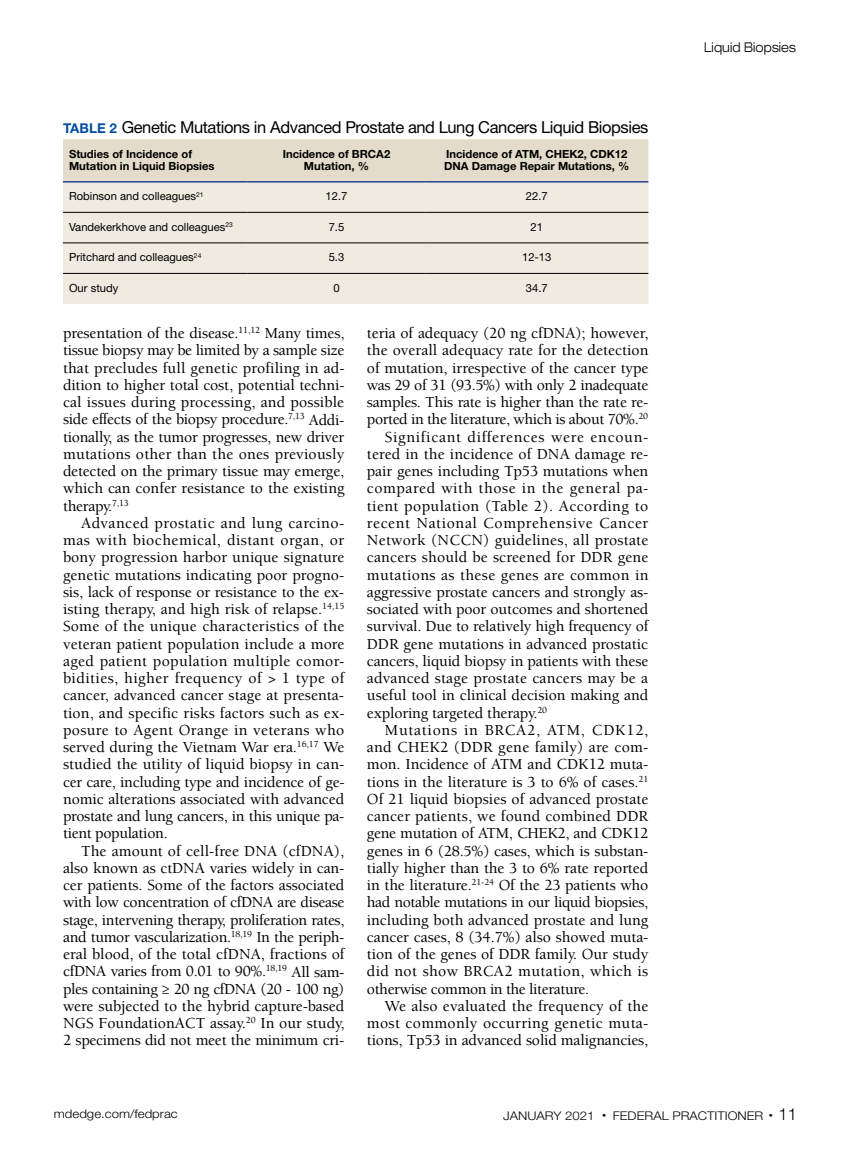
<style>
.page{position:relative;width:851px;height:1161px;background:#fff}
.page>*{position:absolute;margin:0;border:0;box-sizing:border-box;transform-origin:0 0}
.t1{font:16.5px "Helvetica Neue LT Std";letter-spacing:-.025em;color:#000}
.t2{font:500 15.75px/17.2px "Berkeley Std";letter-spacing:-.005em;color:#000;text-align:justify}
.t3{font:500 15.75px "Berkeley Std";letter-spacing:-.025em;color:#000}
.t4{font:500 15.75px "Berkeley Std";letter-spacing:.02em;color:#000}
.t5{font:500 15.75px "Berkeley Std";letter-spacing:.015em;color:#000}
.t6{font:500 15.75px "Berkeley Std";letter-spacing:.045em;color:#000}
.t7{font:500 15.75px "Berkeley Std";letter-spacing:.025em;color:#000}
.t8{font:500 15.75px "Berkeley Std";letter-spacing:.04em;color:#000}
.t9{font:500 15.75px "Berkeley Std";letter-spacing:.035em;color:#000}
.t10{font:300 expanded 13.5px "Helvetica Neue LT Std";letter-spacing:.01em;color:#000;scale:.9 1}
.t11{font:300 12px "Helvetica Neue LT Std";color:#000;scale:1.1 1}
.t12{font:700 11.25px/12px "Helvetica Neue LT Std";color:#000}
.t13{font:11.25px "Helvetica Neue LT Std";color:#000}
.s1{font-weight:700;font-size:13.5px;color:#034ea2}
.s2{font-size:16.5px}
</style>
<div class="page">
<div style="left:63px;top:139px;width:585px;height:42px;background:#e4dcca"></div>
<div style="left:63px;top:183px;width:585px;height:121px;background:#efebe1"></div>
<hr style="left:63px;top:181px;width:185px;height:2px;background:#25408f">
<hr style="left:248px;top:181px;width:177px;height:2px;background:#25408f">
<hr style="left:425px;top:181px;width:223px;height:2px;background:#25408f">
<hr style="left:63px;top:212px;width:185px;height:1px;background:#000">
<hr style="left:248px;top:212px;width:177px;height:1px;background:#000">
<hr style="left:425px;top:212px;width:223px;height:1px;background:#000">
<hr style="left:63px;top:243px;width:185px;height:1px;background:#000">
<hr style="left:248px;top:243px;width:177px;height:1px;background:#000">
<hr style="left:425px;top:243px;width:223px;height:1px;background:#000">
<hr style="left:63px;top:273px;width:185px;height:1px;background:#000">
<hr style="left:248px;top:273px;width:177px;height:1px;background:#000">
<hr style="left:425px;top:273px;width:223px;height:1px;background:#000">
<p class="t1" style="left:63px;top:118px;width:587px"><span class="s1">TABLE 2</span> Genetic Mutations in Advanced Prostate and Lung Cancers Liquid Biopsies</p>
<p class="t12" style="left:69px;top:148px;width:147px">Studies of Incidence of<br>Mutation in Liquid Biopsies</p>
<p class="t12" style="left:283px;top:148px;width:109px;text-align:center">Incidence of BRCA2<br>Mutation, %</p>
<p class="t12" style="left:444px;top:148px;width:186px">Incidence of ATM, CHEK2, CDK12<br>DNA Damage Repair Mutations, %</p>
<p class="t13" style="left:69px;top:190px;width:136px">Robinson and colleagues<sup>21</sup></p>
<p class="t13" style="left:325px;top:190px;width:23px">12.7</p>
<p class="t13" style="left:526px;top:190px;width:23px">22.7</p>
<p class="t13" style="left:69px;top:220px;width:165px">Vandekerkhove and colleagues<sup>23</sup></p>
<p class="t13" style="left:328px;top:220px;width:17px">7.5</p>
<p class="t13" style="left:530px;top:220px;width:14px">21</p>
<p class="t13" style="left:69px;top:251px;width:134px">Pritchard and colleagues<sup>24</sup></p>
<p class="t13" style="left:328px;top:251px;width:17px">5.3</p>
<p class="t13" style="left:522px;top:251px;width:31px">12-13</p>
<p class="t13" style="left:69px;top:281px;width:51px">Our study</p>
<p class="t13" style="left:333px;top:281px;width:8px">0</p>
<p class="t13" style="left:526px;top:281px;width:23px">34.7</p>
<p class="t2" style="left:63px;top:325px;width:283px">presentation of the disease.<sup>11,12</sup> Many times, tissue biopsy may be limited by a sample size that precludes full genetic profiling in ad&shy;dition to higher total cost, potential techni&shy;cal issues during processing, and possible side effects of the biopsy procedure.<sup>7,13</sup> Addi&shy;tionally, as the tumor progresses, new driver mutations other than the ones previously detected on the primary tissue may emerge, which can confer resistance to the existing therapy.<sup>7,13</sup></p>
<p class="t2" style="left:63px;top:515px;width:283px;text-indent:18px">Advanced prostatic and lung carcino&shy;mas with biochemical, distant organ, or bony progression harbor unique signature genetic mutations indicating poor progno&shy;sis, lack of response or resistance to the ex&shy;isting therapy, and high risk of relapse.<sup>14,15<br></sup>Some of the unique characteristics of the veteran patient population include a more aged patient population multiple comor&shy;bidities, higher frequency of &gt; 1 type of cancer, advanced cancer stage at presenta&shy;tion, and specific risks factors such as ex&shy;posure to Agent Orange in veterans who served during the Vietnam War era.<sup>16,17</sup> We studied the utility of liquid biopsy in can&shy;cer care, including type and incidence of ge&shy;nomic alterations associated with advanced prostate and lung cancers, in this unique pa&shy;tient population.</p>
<p class="t2" style="left:63px;top:842px;width:283px;text-indent:18px">The amount of cell-free DNA (cfDNA), also known as ctDNA varies widely in can&shy;cer patients. Some of the factors associated with low concentration of cfDNA are disease stage, intervening therapy, proliferation rates, and tumor vascularization.<sup>18,19</sup> In the periph&shy;eral blood, of the total cfDNA, fractions of cfDNA varies from 0.01 to 90%.<sup>18,19</sup> All sam&shy;ples containing ≥ 20 ng cfDNA (20 - 100 ng) were subjected to the hybrid capture-based NGS FoundationACT assay.<sup>20</sup> In our study, 2 specimens did not meet the minimum cri-</p>
<p class="t2" style="left:367px;top:325px;width:283px">teria of adequacy (20 ng cfDNA); however,</p>
<p class="t2" style="left:367px;top:342px;width:283px">the overall adequacy rate for the detection</p>
<p class="t2" style="left:367px;top:359px;width:283px">of mutation, irrespective of the cancer type</p>
<p class="t3" style="left:367px;top:377px;width:283px">was 29 of 31 (93.5%) with only 2 inadequate</p>
<p class="t2" style="left:367px;top:394px;width:283px">samples. This rate is higher than the rate re-</p>
<p class="t3" style="left:367px;top:411px;width:283px">ported in the literature, which is about 70%.<sup>20</sup></p>
<p class="t6" style="left:385px;top:428px;width:265px">Significant differences were encoun-</p>
<p class="t2" style="left:367px;top:446px;width:283px">tered in the incidence of DNA damage re-</p>
<p class="t2" style="left:367px;top:463px;width:283px">pair genes including Tp53 mutations when</p>
<p class="t9" style="left:367px;top:480px;width:283px">compared with those in the general pa-</p>
<p class="t7" style="left:367px;top:497px;width:283px">tient population (Table 2). According to</p>
<p class="t8" style="left:367px;top:515px;width:283px">recent National Comprehensive Cancer</p>
<p class="t5" style="left:367px;top:532px;width:283px">Network (NCCN) guidelines, all prostate</p>
<p class="t2" style="left:367px;top:549px;width:283px">cancers should be screened for DDR gene</p>
<p class="t4" style="left:367px;top:566px;width:283px">mutations as these genes are common in</p>
<p class="t2" style="left:367px;top:584px;width:283px">aggressive prostate cancers and strongly as-</p>
<p class="t2" style="left:367px;top:601px;width:283px">sociated with poor outcomes and shortened</p>
<p class="t2" style="left:367px;top:618px;width:283px">survival. Due to relatively high frequency of</p>
<p class="t2" style="left:367px;top:635px;width:283px">DDR gene mutations in advanced prostatic</p>
<p class="t2" style="left:367px;top:653px;width:283px">cancers, liquid biopsy in patients with these</p>
<p class="t2" style="left:367px;top:670px;width:283px">advanced stage prostate cancers may be a</p>
<p class="t2" style="left:367px;top:687px;width:283px">useful tool in clinical decision making and</p>
<p class="t2" style="left:367px;top:704px;width:182px">exploring targeted therapy.<sup>20</sup></p>
<p class="t6" style="left:385px;top:722px;width:265px">Mutations in BRCA2, ATM, CDK12,</p>
<p class="t5" style="left:367px;top:739px;width:283px">and CHEK2 (DDR gene family) are com-</p>
<p class="t2" style="left:367px;top:756px;width:283px">mon. Incidence of ATM and CDK12 muta-</p>
<p class="t2" style="left:367px;top:773px;width:283px">tions in the literature is 3 to 6% of cases.<sup>21</sup></p>
<p class="t2" style="left:367px;top:791px;width:283px">Of 21 liquid biopsies of advanced prostate</p>
<p class="t2" style="left:367px;top:808px;width:283px">cancer patients, we found combined DDR</p>
<p class="t3" style="left:367px;top:825px;width:283px">gene mutation of ATM, CHEK2, and CDK12</p>
<p class="t2" style="left:367px;top:842px;width:283px">genes in 6 (28.5%) cases, which is substan-</p>
<p class="t2" style="left:367px;top:860px;width:283px">tially higher than the 3 to 6% rate reported</p>
<p class="t2" style="left:367px;top:877px;width:283px">in the literature.<sup>21-24</sup> Of the 23 patients who</p>
<p class="t3" style="left:367px;top:894px;width:283px">had notable mutations in our liquid biopsies,</p>
<p class="t2" style="left:367px;top:911px;width:283px">including both advanced prostate and lung</p>
<p class="t2" style="left:367px;top:929px;width:283px">cancer cases, 8 (34.7%) also showed muta-</p>
<p class="t2" style="left:367px;top:946px;width:283px">tion of the genes of DDR family. Our study</p>
<p class="t4" style="left:367px;top:963px;width:283px">did not show BRCA2 mutation, which is</p>
<p class="t3" style="left:367px;top:980px;width:224px">otherwise common in the literature.</p>
<p class="t2" style="left:385px;top:998px;width:265px">We also evaluated the frequency of the</p>
<p class="t4" style="left:367px;top:1015px;width:283px">most commonly occurring genetic muta-</p>
<p class="t2" style="left:367px;top:1032px;width:283px">tions, Tp53 in advanced solid malignancies,</p>
<p class="t10" style="left:704px;top:40px;width:103px">Liquid Biopsies</p>
<p class="t11" style="left:54px;top:1107px;width:114px">mdedge.com/fedprac</p>
<p class="t11" style="left:503px;top:1109px;width:268px">JANUARY 2021 <sup>•</sup> FEDERAL PRACTITIONER <sup>•</sup> <span class="s2">11</span></p>
</div>
